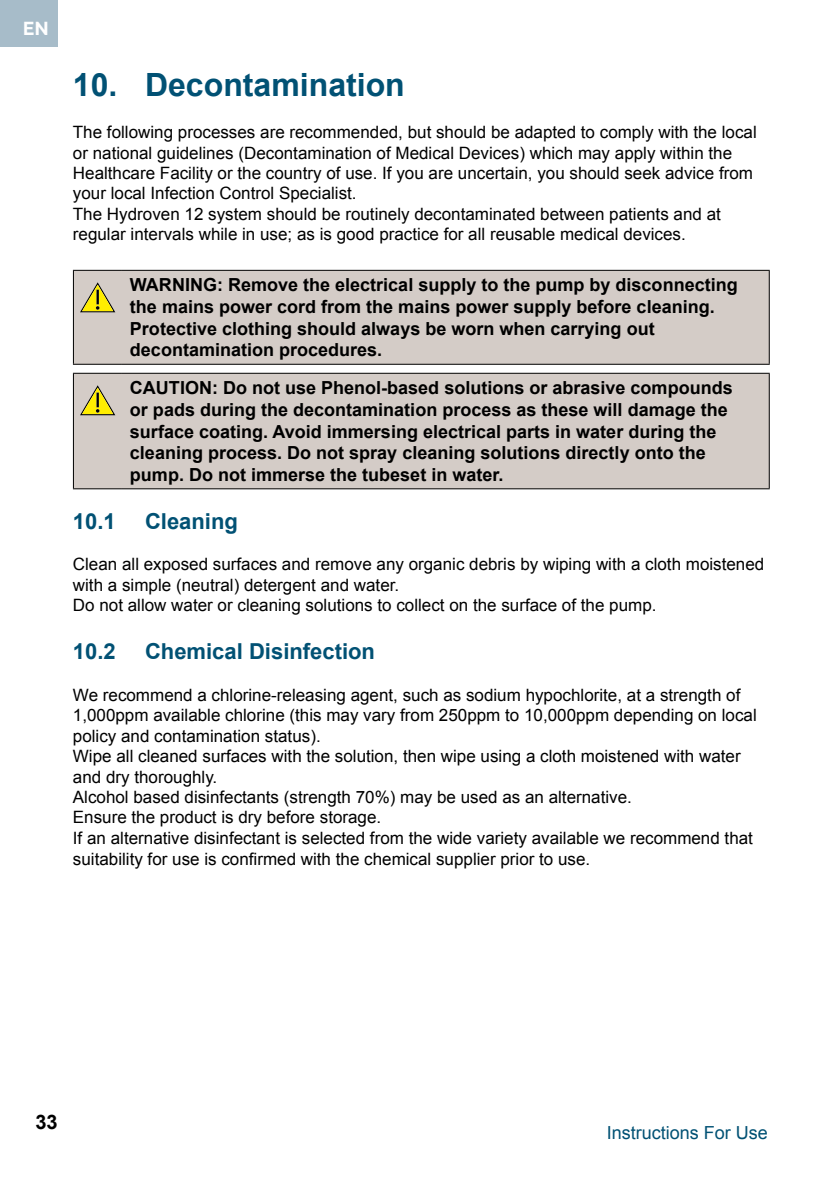
<style>
.page{position:relative;width:840px;height:1191px;background:#fff}
.page>*{position:absolute;margin:0;border:0;box-sizing:border-box;transform-origin:0 0}
.t1{font:700 32px "Arial";color:#015174}
.t2{font:700 22px "Arial";color:#015174}
.t3{font:700 20px "Arial";color:#000}
.t4{font:700 18px/21.6px "Arial";color:#000}
.t5{font:18px "Arial";color:#015174}
.t6{font:700 18px "Santral";color:#fff}
.t7{font:17px/20.6px "Arial";color:#000}
</style>
<div class="page">
<div style="left:0;top:0;width:58px;height:46px;background:#a7bcc9"></div>
<div style="left:74px;top:271px;width:694px;height:93px;background:#d4ccc7"></div>
<hr style="left:73px;top:270px;width:49px;height:1px;background:#000">
<hr style="left:73px;top:271px;width:1px;height:93px;background:#000">
<hr style="left:122px;top:270px;width:647px;height:1px;background:#000">
<hr style="left:768px;top:271px;width:1px;height:93px;background:#000">
<hr style="left:73px;top:364px;width:49px;height:1px;background:#000">
<hr style="left:122px;top:364px;width:647px;height:1px;background:#000">
<svg style="left:80px;top:282px;width:35px;height:30px"></svg>
<div style="left:74px;top:374px;width:694px;height:114px;background:#d4ccc7"></div>
<hr style="left:73px;top:373px;width:49px;height:1px;background:#000">
<hr style="left:73px;top:374px;width:1px;height:114px;background:#000">
<hr style="left:122px;top:373px;width:647px;height:1px;background:#000">
<hr style="left:768px;top:374px;width:1px;height:114px;background:#000">
<hr style="left:73px;top:488px;width:49px;height:1px;background:#000">
<hr style="left:122px;top:488px;width:647px;height:1px;background:#000">
<svg style="left:80px;top:385px;width:35px;height:30px"></svg>
<p class="t6" style="left:23px;top:16px;width:28px">EN</p>
<h1 class="t1" style="left:73px;top:64px;width:333px">10. Decontamination</h1>
<p class="t7" style="left:73px;top:122px;width:685px">The following processes are recommended, but should be adapted to comply with the local or national guidelines (Decontamination of Medical Devices) which may apply within the Healthcare Facility or the country of use. If you are uncertain, you should seek advice from your local Infection Control Specialist.<br>The Hydroven 12 system should be routinely decontaminated between patients and at regular intervals while in use; as is good practice for all reusable medical devices.</p>
<p class="t4" style="left:130px;top:275px;width:609px">WARNING: Remove the electrical supply to the pump by disconnecting the mains power cord from the mains power supply before cleaning.<br>Protective clothing should always be worn when carrying out decontamination procedures.</p>
<p class="t4" style="left:130px;top:378px;width:604px">CAUTION: Do not use Phenol-based solutions or abrasive compounds or pads during the decontamination process as these will damage the surface coating. Avoid immersing electrical parts in water during the cleaning process. Do not spray cleaning solutions directly onto the pump. Do not immerse the tubeset in water.</p>
<p class="t2" style="left:73px;top:507px;width:44px">10.1</p>
<p class="t2" style="left:145px;top:507px;width:94px">Cleaning</p>
<p class="t7" style="left:73px;top:554px;width:692px">Clean all exposed surfaces and remove any organic debris by wiping with a cloth moistened with a simple (neutral) detergent and water.<br>Do not allow water or cleaning solutions to collect on the surface of the pump.</p>
<p class="t2" style="left:73px;top:636px;width:44px">10.2</p>
<p class="t2" style="left:145px;top:636px;width:231px">Chemical Disinfection</p>
<p class="t7" style="left:73px;top:685px;width:685px">We recommend a chlorine-releasing agent, such as sodium hypochlorite, at a strength of 1,000ppm available chlorine (this may vary from 250ppm to 10,000ppm depending on local policy and contamination status).<br>Wipe all cleaned surfaces with the solution, then wipe using a cloth moistened with water and dry thoroughly.<br>Alcohol based disinfectants (strength 70%) may be used as an alternative.<br>Ensure the product is dry before storage.<br>If an alternative disinfectant is selected from the wide variety available we recommend that suitability for use is confirmed with the chemical supplier prior to use.</p>
<p class="t3" style="left:35px;top:1108px;width:24px">33</p>
<p class="t5" style="left:606px;top:1120px;width:163px">Instructions For Use</p>
</div>
